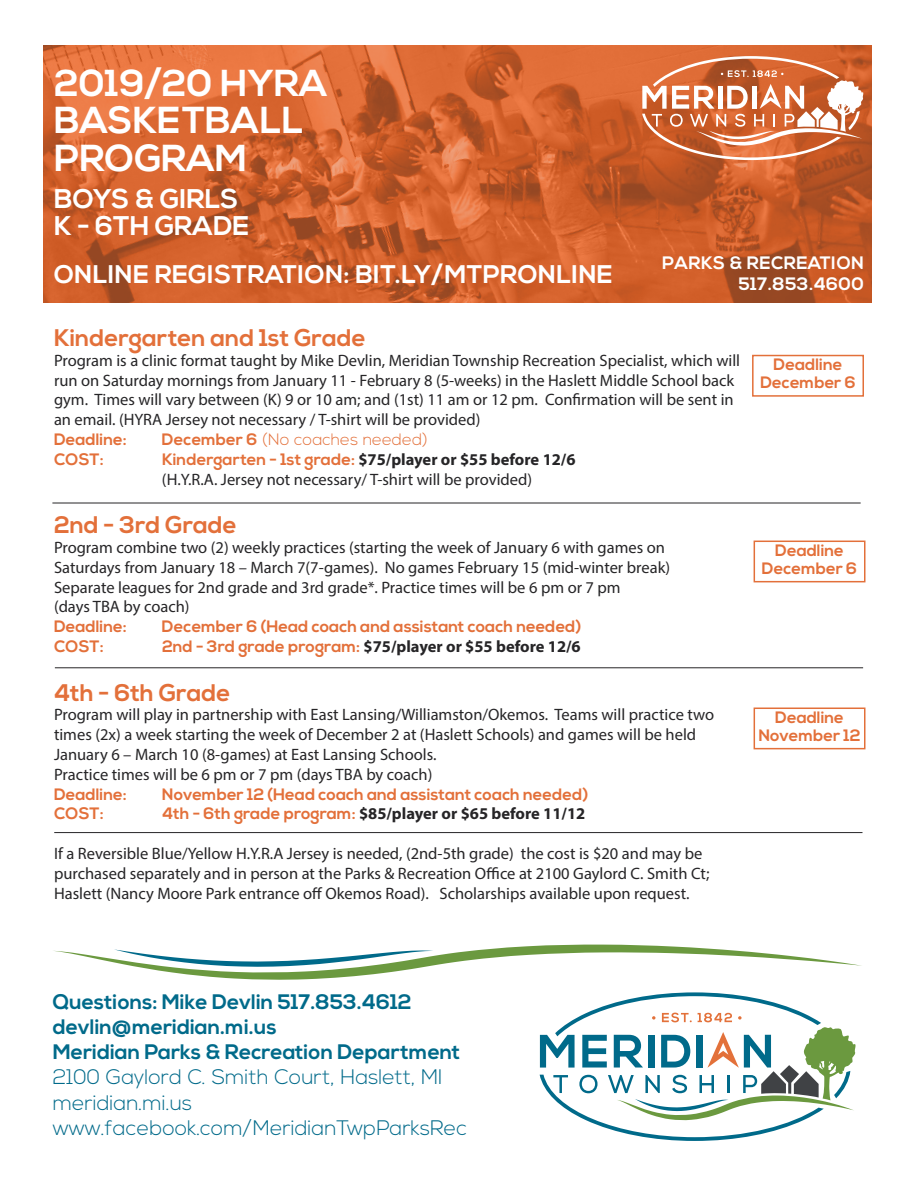
<style>
.page{position:relative;width:918px;height:1188px;background:#fff}
.page>*{position:absolute;margin:0;border:0;box-sizing:border-box;transform-origin:0 0}
.Heading{font:700 37.5px "Nexa";color:#fff}
.Heading-2{font:700 27px "Nexa";color:#fff}
.Sub_Heading{font:700 25.5px "Nexa";letter-spacing:.01em;color:#fff}
.Heading-3{font:700 24px "Nexa";color:#e3703a}
.t1{font:700 21px "Nexa";color:#006a8a}
.t2{font:300 21px "Nexa";color:#006a8a}
.Sub_Heading-2{font:700 18px "Nexa";letter-spacing:.02em;color:#fff}
.Heading-4{font:16.5px/19.8px "Myriad Pro";color:#262527}
.Heading-5{font:700 16.5px/18.3px "Nexa";color:#e3703a;text-align:center}
.Heading-6{font:700 16.5px "Myriad Pro";color:#262527}
.Heading-7{font:300 16.5px "Nexa";color:#e3703a}
.s1{font-weight:700}
.s2{font-family:"Nexa";color:#e3703a}
</style>
<div class="page">
<img style="left:43px;top:45px;width:829px;height:257px">
<div style="left:752px;top:355px;width:112px;height:42px;border:2px solid #e3703a"></div>
<svg style="left:642px;top:56px;width:222px;height:104px"></svg>
<hr style="left:52px;top:503px;width:809px;height:1px;background:#262527">
<hr style="left:55px;top:667px;width:808px;height:1px;background:#262527">
<hr style="left:54px;top:832px;width:809px;height:1px;background:#262527">
<div style="left:754px;top:541px;width:112px;height:41px;border:2px solid #e3703a"></div>
<div style="left:754px;top:708px;width:112px;height:41px;border:2px solid #e3703a"></div>
<svg style="left:540px;top:992px;width:316px;height:149px"></svg>
<svg style="left:53px;top:945px;width:809px;height:35px"></svg>
<p class="Heading" style="left:54px;top:61px;width:274px">2019/20 HYRA</p>
<p class="Heading" style="left:54px;top:99px;width:251px">BASKETBALL</p>
<p class="Heading" style="left:54px;top:136px;width:194px">PROGRAM</p>
<p class="Heading-2" style="left:54px;top:183px;width:186px">BOYS &amp; GIRLS</p>
<p class="Heading-2" style="left:54px;top:210px;width:197px">K - 6TH GRADE</p>
<p class="Sub_Heading" style="left:54px;top:260px;width:560px">ONLINE REGISTRATION: BIT.LY/MTPRONLINE</p>
<p class="Sub_Heading-2" style="left:662px;top:252px;width:203px">PARKS &amp; RECREATION</p>
<p class="Sub_Heading-2" style="left:739px;top:274px;width:127px">517.853.4600</p>
<p class="Heading-3" style="left:54px;top:324px;width:313px">Kindergarten and 1st Grade</p>
<p class="Heading-4" style="left:54px;top:350px;width:688px">Program is a clinic format taught by Mike Devlin, Meridian Township Recreation Specialist, which will run on Saturday mornings from January 11 - February 8 (5-weeks) in the Haslett Middle School back gym. Times will vary between (K) 9 or 10 am; and (1st) 11 am or 12 pm. Confirmation will be sent in an email. (HYRA Jersey not necessary / T-shirt will be provided)</p>
<p class="Heading-5" style="left:54px;top:431px;width:74px">Deadline:</p>
<p class="Heading-7" style="left:162px;top:430px;width:267px"><span class="s1">December 6</span> (No coaches needed)</p>
<p class="Heading-5" style="left:54px;top:451px;width:51px">COST:</p>
<p class="Heading-6" style="left:162px;top:448px;width:415px"><span class="s2">Kindergarten - 1st grade:</span> $75/player or $55 before 12/6</p>
<p class="Heading-4" style="left:162px;top:469px;width:372px">(H.Y.R.A. Jersey not necessary/ T-shirt will be provided)</p>
<p class="Heading-3" style="left:54px;top:511px;width:184px">2nd - 3rd Grade</p>
<p class="Heading-4" style="left:54px;top:537px;width:613px">Program combine two (2) weekly practices (starting the week of January 6 with games on</p>
<p class="Heading-4" style="left:54px;top:557px;width:618px">Saturdays from January 18 – March 7(7-games). No games February 15 (mid-winter break)</p>
<p class="Heading-4" style="left:54px;top:577px;width:568px">Separate leagues for 2nd grade and 3rd grade*. Practice times will be 6 pm or 7 pm</p>
<p class="Heading-4" style="left:54px;top:597px;width:137px">(days TBA by coach)</p>
<p class="Heading-5" style="left:54px;top:618px;width:74px">Deadline:</p>
<p class="Heading-5" style="left:162px;top:618px;width:421px">December 6 (Head coach and assistant coach needed)</p>
<p class="Heading-5" style="left:54px;top:638px;width:51px">COST:</p>
<p class="Heading-6" style="left:162px;top:636px;width:420px"><span class="s2">2nd - 3rd grade program:</span> $75/player or $55 before 12/6</p>
<p class="Heading-3" style="left:54px;top:678px;width:178px">4th - 6th Grade</p>
<p class="Heading-4" style="left:54px;top:705px;width:662px">Program will play in partnership with East Lansing/Williamston/Okemos. Teams will practice two times (2x) a week starting the week of December 2 at (Haslett Schools) and games will be held<br>January 6 – March 10 (8-games) at East Lansing Schools.</p>
<p class="Heading-4" style="left:54px;top:764px;width:380px">Practice times will be 6 pm or 7 pm (days TBA by coach)</p>
<p class="Heading-5" style="left:54px;top:785px;width:74px">Deadline:</p>
<p class="Heading-5" style="left:162px;top:785px;width:428px">November 12 (Head coach and assistant coach needed)</p>
<p class="Heading-5" style="left:54px;top:805px;width:51px">COST:</p>
<p class="Heading-6" style="left:162px;top:803px;width:425px"><span class="s2">4th - 6th grade program:</span> $85/player or $65 before 11/12</p>
<p class="Heading-4" style="left:54px;top:843px;width:657px">If a Reversible Blue/Yellow H.Y.R.A Jersey is needed, (2nd-5th grade) the cost is $20 and may be purchased separately and in person at the Parks &amp; Recreation Office at 2100 Gaylord C. Smith Ct;<br>Haslett (Nancy Moore Park entrance off Okemos Road). Scholarships available upon request.</p>
<p class="Heading-5" style="left:760px;top:356px;width:97px">Deadline<br>December 6</p>
<p class="Heading-5" style="left:762px;top:542px;width:97px">Deadline<br>December 6</p>
<p class="Heading-5" style="left:758px;top:709px;width:104px">Deadline<br>November 12</p>
<p class="t1" style="left:53px;top:989px;width:361px">Questions: Mike Devlin 517.853.4612</p>
<p class="t1" style="left:53px;top:1015px;width:226px">devlin@meridian.mi.us</p>
<p class="t1" style="left:53px;top:1040px;width:409px">Meridian Parks &amp; Recreation Department</p>
<p class="t2" style="left:53px;top:1065px;width:391px">2100 Gaylord C. Smith Court, Haslett, MI</p>
<p class="t2" style="left:53px;top:1090px;width:141px">meridian.mi.us</p>
<p class="t2" style="left:53px;top:1116px;width:416px">www.facebook.com/MeridianTwpParksRec</p>
</div>
